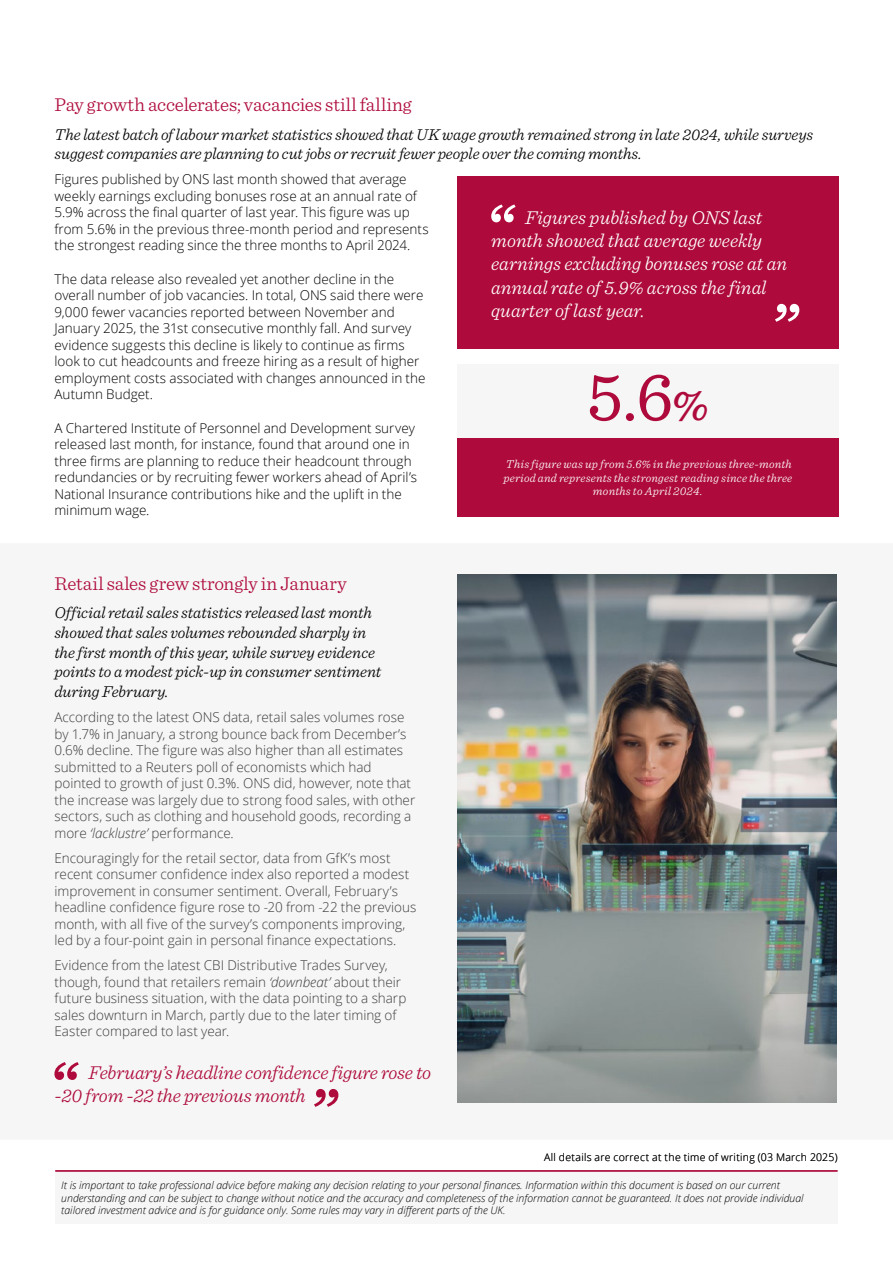
<style>
.page{position:relative;width:893px;height:1263px;background:#fff}
.page>*{position:absolute;margin:0;border:0;box-sizing:border-box;transform-origin:0 0}
.t1{font:70.5px "Sentinel";color:#ae0a3b}
.t2{font:italic 300 19.5px/23.4px "Sentinel";letter-spacing:-.005em;color:#fff}
.t3{font:300 19.5px "Sentinel";letter-spacing:-.01em;color:#ae0a3b}
.t4{font:italic 300 19.5px/23.4px "Sentinel";letter-spacing:-.005em;color:#ae0a3b}
.t5{font:italic 300 16.5px/19.8px "Sentinel";letter-spacing:-.01em;color:#000}
.t6{font:300 13.5px/16.5px "Open Sans";color:#3c3c3b}
.t7{font:300 13.5px/16.5px "Open Sans";color:#000}
.t8{font:italic 300 12px/13.5px "Sentinel";letter-spacing:.015em;color:#fff;text-align:center}
.t9{font:italic 300 10.5px/12.6px "Open Sans";color:#000}
.t10{font:300 10.5px "Open Sans";letter-spacing:.03em;color:#000}
.s1{font-weight:500;font-size:45px}
.s2{font-style:italic}
</style>
<div class="page">
<div style="left:55px;top:1171px;width:783px;height:53px;background:#f6f6f6"></div>
<hr style="left:55px;top:1170px;width:783px;height:2px;background:#ae0a3b">
<div style="left:457px;top:176px;width:381px;height:173px;background:#ae0a3b"></div>
<svg style="left:491px;top:204px;width:25px;height:18px"></svg>
<svg style="left:775px;top:304px;width:24px;height:18px"></svg>
<img style="left:457px;top:575px;width:380px;height:527px">
<div style="left:457px;top:437px;width:381px;height:80px;background:#ae0a3b"></div>
<div style="left:457px;top:364px;width:381px;height:73px;background:#f6f6f6"></div>
<svg style="left:54px;top:1062px;width:25px;height:18px"></svg>
<svg style="left:314px;top:1089px;width:24px;height:18px"></svg>
<h2 class="t3" style="left:54px;top:90px;width:359px">Pay growth accelerates; vacancies still falling</h2>
<p class="t5" style="left:54px;top:123px;width:760px">The latest batch of labour market statistics showed that UK wage growth remained strong in late 2024, while surveys suggest companies are planning to cut jobs or recruit fewer people over the coming months.</p>
<p class="t7" style="left:54px;top:171px;width:376px">Figures published by ONS last month showed that average weekly earnings excluding bonuses rose at an annual rate of 5.9% across the final quarter of last year. This figure was up from 5.6% in the previous three-month period and represents the strongest reading since the three months to April 2024.</p>
<p class="t7" style="left:54px;top:270px;width:373px">The data release also revealed yet another decline in the overall number of job vacancies. In total, ONS said there were 9,000 fewer vacancies reported between November and January 2025, the 31st consecutive monthly fall. And survey evidence suggests this decline is likely to continue as firms look to cut headcounts and freeze hiring as a result of higher employment costs associated with changes announced in the Autumn Budget.</p>
<p class="t7" style="left:54px;top:419px;width:364px">A Chartered Institute of Personnel and Development survey released last month, for instance, found that around one in three firms are planning to reduce their headcount through redundancies or by recruiting fewer workers ahead of April’s National Insurance contributions hike and the uplift in the minimum wage.</p>
<h2 class="t2" style="left:491px;top:204px;width:298px;text-indent:34px">Figures published by ONS last month showed that average weekly earnings excluding bonuses rose at an annual rate of 5.9% across the final quarter of last year.</h2>
<h1 class="t1" style="left:587px;top:343px;width:124px">5.6<span class="s1">%</span></h1>
<p class="t8" style="left:503px;top:457px;width:290px">This figure was up from 5.6% in the previous three-month period and represents the strongest reading since the three months to April 2024.</p>
<h2 class="t3" style="left:54px;top:569px;width:294px">Retail sales grew strongly in January</h2>
<p class="t5" style="left:54px;top:601px;width:328px">Official retail sales statistics released last month showed that sales volumes rebounded sharply in the first month of this year, while survey evidence points to a modest pick-up in consumer sentiment during February.</p>
<p class="t6" style="left:54px;top:709px;width:362px">According to the latest ONS data, retail sales volumes rose by 1.7% in January, a strong bounce back from December’s 0.6% decline. The figure was also higher than all estimates submitted to a Reuters poll of economists which had pointed to growth of just 0.3%. ONS did, however, note that the increase was largely due to strong food sales, with other sectors, such as clothing and household goods, recording a more <span class="s2">‘lacklustre’</span> performance.</p>
<p class="t6" style="left:54px;top:849px;width:363px">Encouragingly for the retail sector, data from GfK’s most recent consumer confidence index also reported a modest improvement in consumer sentiment. Overall, February’s headline confidence figure rose to -20 from -22 the previous month, with all five of the survey’s components improving, led by a four-point gain in personal finance expectations.</p>
<p class="t6" style="left:54px;top:957px;width:353px">Evidence from the latest CBI Distributive Trades Survey, though, found that retailers remain <span class="s2">‘downbeat’</span> about their future business situation, with the data pointing to a sharp sales downturn in March, partly due to the later timing of Easter compared to last year.</p>
<h2 class="t4" style="left:54px;top:1059px;width:378px;text-indent:34px">February’s headline confidence figure rose to -20 from -22 the previous month</h2>
<p class="t10" style="left:544px;top:1150px;width:295px">All details are correct at the time of writing (03 March 2025)</p>
<p class="t9" style="left:61px;top:1178px;width:744px">It is important to take professional advice before making any decision relating to your personal finances. Information within this document is based on our current understanding and can be subject to change without notice and the accuracy and completeness of the information cannot be guaranteed. It does not provide individual tailored investment advice and is for guidance only. Some rules may vary in different parts of the UK.</p>
<p class="t9" style="left:406px;top:1203px;width:10px">f</p>
</div>
